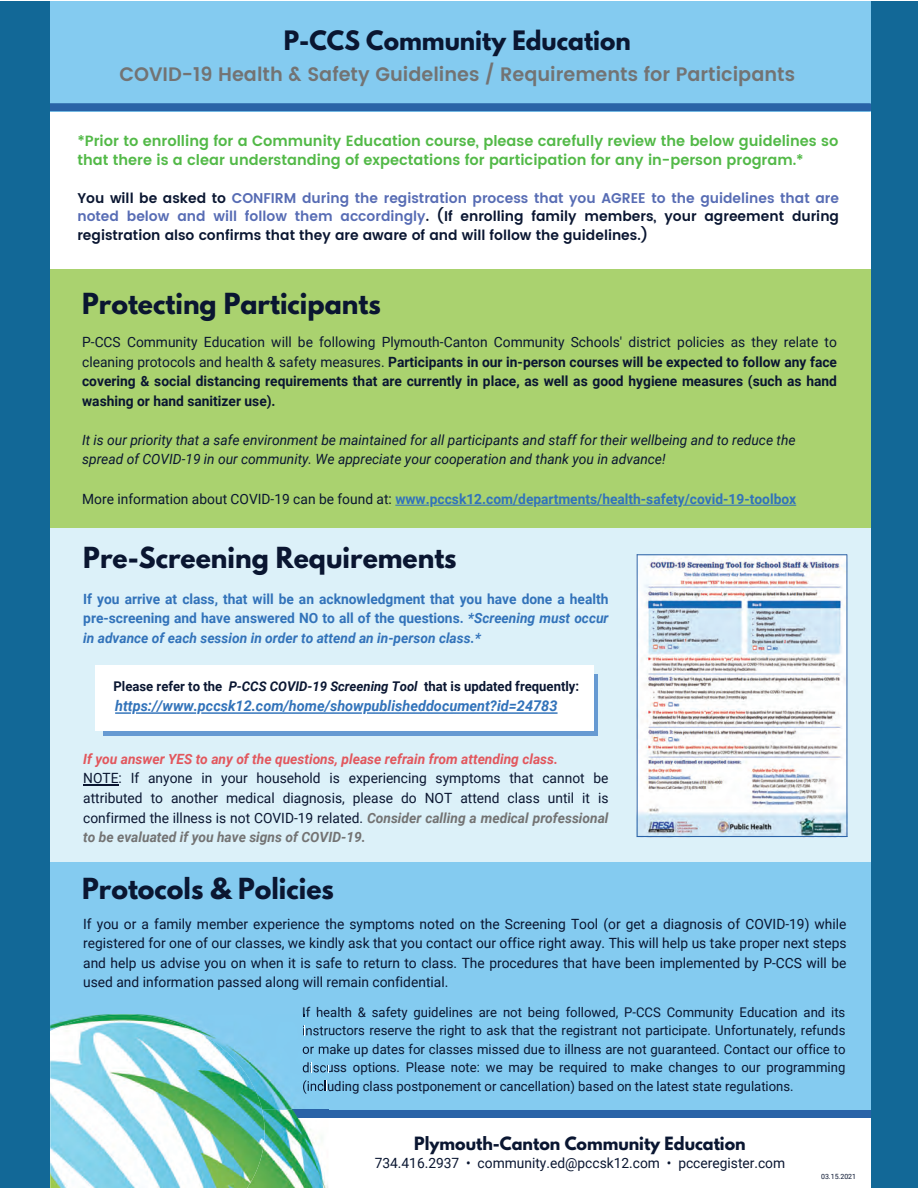
<style>
.page{position:relative;width:918px;height:1188px;background:#fff}
.page>*{position:absolute;margin:0;border:0;box-sizing:border-box;transform-origin:0 0}
.t1{font:700 25.65px "League Spartan";color:#0a1631}
.t2{font:700 23.7px "League Spartan";color:#0a1631}
.t3{font:600 19.5px "Poppins";color:#737373}
.t4{font:700 16.2px "League Spartan";color:#0a1631}
.t5{font:600 14.85px/19.5px "Poppins";color:#52b947}
.t6{font:italic 700 14.85px "Roboto";color:#3273ba}
.t7{font:14.1px/19.6px "Roboto";color:#0a1631;text-align:justify}
.t8{font:700 14.1px/19.6px "Roboto";color:#0a1631;text-align:justify}
.t9{font:700 14.1px/19.6px "Roboto";color:#3273ba;text-align:justify}
.t10{font:600 14.1px/18.5px "Poppins";color:#0a1631;text-align:justify}
.t11{font:italic 14.1px/19.6px "Roboto";color:#0a1631}
.t12{font:italic 700 14.1px "Roboto";color:#e2575d}
.t13{font:13.35px/18.5px "Roboto";color:#0a1631;text-align:justify}
.t14{font:700 13.35px "Roboto";color:#0a1631}
.t15{font:7.2px "Roboto";color:#0a1631}
.s1{color:#576cb4}
.s2{font-weight:400}
.s3{font-weight:400;color:#0a1631}
.s4{font-style:italic}
.s5{font-weight:700;font-style:italic;color:#737373}
</style>
<div class="page">
<div style="left:866px;top:1px;width:52px;height:1187px;background:#126897"></div>
<div style="left:1px;top:1px;width:52px;height:1187px;background:#126897"></div>
<div style="left:50px;top:1px;width:821px;height:1187px;background:#fff"></div>
<div style="left:50px;top:527px;width:821px;height:341px;background:#dcf1f9"></div>
<hr style="left:83px;top:784px;width:36px;height:1px;background:#0a1631">
<div style="left:50px;top:862px;width:821px;height:248px;background:#84cbf0"></div>
<div style="left:50px;top:269px;width:821px;height:258px;background:#aad26f"></div>
<div style="left:50px;top:1px;width:821px;height:110px;background:#84cbf0"></div>
<img style="left:638px;top:554px;width:210px;height:282px">
<hr style="left:637px;top:554px;width:210px;height:1px;background:#2963a7">
<hr style="left:637px;top:836px;width:211px;height:1px;background:#2963a7">
<hr style="left:637px;top:554px;width:1px;height:283px;background:#2963a7">
<hr style="left:846px;top:554px;width:1px;height:283px;background:#2963a7">
<svg style="left:50px;top:103px;width:821px;height:8px;background:#2b66a9"></svg>
<div style="left:293px;top:1110px;width:578px;height:8px;background:#2963a7"></div>
<img style="left:265px;top:1110px;width:63px;height:78px">
<img style="left:265px;top:1025px;width:63px;height:85px">
<img style="left:50px;top:1014px;width:215px;height:174px">
<svg style="left:303px;top:1014px;width:6px;height:3px"></svg>
<svg style="left:317px;top:1014px;width:11px;height:3px"></svg>
<svg style="left:303px;top:1026px;width:25px;height:9px"></svg>
<svg style="left:303px;top:1047px;width:25px;height:7px"></svg>
<svg style="left:303px;top:1062px;width:25px;height:10px"></svg>
<img style="left:303px;top:1080px;width:3px;height:14px">
<svg style="left:308px;top:1081px;width:21px;height:10px"></svg>
<img style="left:293px;top:1110px;width:35px;height:8px">
<div style="left:103px;top:674px;width:495px;height:62px;background:#669ad2"></div>
<div style="left:95px;top:665px;width:499px;height:66px;background:#fff"></div>
<hr style="left:683px;top:505px;width:113px;height:1px;background:#3273ba">
<hr style="left:538px;top:505px;width:139px;height:1px;background:#3273ba">
<hr style="left:434px;top:505px;width:99px;height:1px;background:#3273ba">
<hr style="left:395px;top:505px;width:34px;height:1px;background:#3273ba">
<hr style="left:367px;top:712px;width:191px;height:2px;background:#3273ba">
<hr style="left:201px;top:712px;width:161px;height:2px;background:#3273ba">
<hr style="left:136px;top:712px;width:60px;height:2px;background:#3273ba">
<svg style="left:115px;top:712px;width:16px;height:2px"></svg>
<h2 class="t2" style="left:284px;top:22px;width:349px">P-CCS Community Education</h2>
<h3 class="t3" style="left:120px;top:59px;width:677px">COVID-19 Health &amp; Safety Guidelines / Requirements for Participants</h3>
<p class="t5" style="left:77px;top:131px;width:762px">*Prior to enrolling for a Community Education course, please carefully review the below guidelines so that there is a clear understanding of expectations for participation for any in-person program.*</p>
<p class="t10" style="left:77px;top:189px;width:763px">You will be asked to <span class="s1">CONFIRM during the registration process that you AGREE to the guidelines that are noted below and will follow them accordingly</span>. (If enrolling family members, your agreement during registration also confirms that they are aware of and will follow the guidelines.)</p>
<h1 class="t1" style="left:82px;top:283px;width:300px">Protecting Participants</h1>
<p class="t8" style="left:82px;top:332px;width:756px"><span class="s2">P-CCS Community Education will be following Plymouth-Canton Community Schools' district policies as they relate to cleaning protocols and health &amp; safety measures.</span> Participants in our in-person courses will be expected to follow any face covering &amp; social distancing requirements that are currently in place, as well as good hygiene measures (such as hand washing or hand sanitizer use).</p>
<p class="t11" style="left:82px;top:430px;width:715px">It is our priority that a safe environment be maintained for all participants and staff for their wellbeing and to reduce the spread of COVID-19 in our community. We appreciate your cooperation and thank you in advance!</p>
<p class="t9" style="left:82px;top:488px;width:716px"><span class="s3">More information about COVID-19 can be found at:</span> www.pccsk12.com/departments/health-safety/covid-19-toolbox</p>
<h1 class="t1" style="left:83px;top:538px;width:375px">Pre-Screening Requirements</h1>
<p class="t9" style="left:83px;top:588px;width:527px">If you arrive at class, that will be an acknowledgment that you have done a health pre-screening and have answered NO to all of the questions. <span class="s4">*Screening must occur in advance of each session in order to attend an in-person class.*</span></p>
<p class="t14" style="left:114px;top:677px;width:467px">Please refer to the <span class="s4">P-CCS COVID-19 Screening Tool</span> that is updated frequently:</p>
<p class="t6" style="left:115px;top:696px;width:444px">https://www.pccsk12.com/home/showpublisheddocument?id=24783</p>
<p class="t12" style="left:83px;top:749px;width:476px">If you answer YES to any of the questions, please refrain from attending class.</p>
<p class="t7" style="left:83px;top:768px;width:527px">NOTE: If anyone in your household is experiencing symptoms that cannot be attributed to another medical diagnosis, please do NOT attend class until it is confirmed the illness is not COVID-19 related. <span class="s5">Consider calling a medical professional to be evaluated if you have signs of COVID-19.</span></p>
<h1 class="t1" style="left:82px;top:869px;width:253px">Protocols &amp; Policies</h1>
<p class="t7" style="left:83px;top:913px;width:765px">If you or a family member experience the symptoms noted on the Screening Tool (or get a diagnosis of COVID-19) while registered for one of our classes, we kindly ask that you contact our office right away. This will help us take proper next steps and help us advise you on when it is safe to return to class. The procedures that have been implemented by P-CCS will be used and information passed along will remain confidential.</p>
<p class="t13" style="left:302px;top:1002px;width:545px">If health &amp; safety guidelines are not being followed, P-CCS Community Education and its instructors reserve the right to ask that the registrant not participate. Unfortunately, refunds or make up dates for classes missed due to illness are not guaranteed. Contact our office to discuss options. Please note: we may be required to make changes to our programming (including class postponement or cancellation) based on the latest state regulations.</p>
<p class="t4" style="left:414px;top:1130px;width:333px">Plymouth-Canton Community Education</p>
<p class="t7" style="left:375px;top:1153px;width:412px">734.416.2937 • community.ed@pccsk12.com • pcceregister.com</p>
<p class="t15" style="left:821px;top:1171px;width:37px">03.15.2021</p>
</div>
